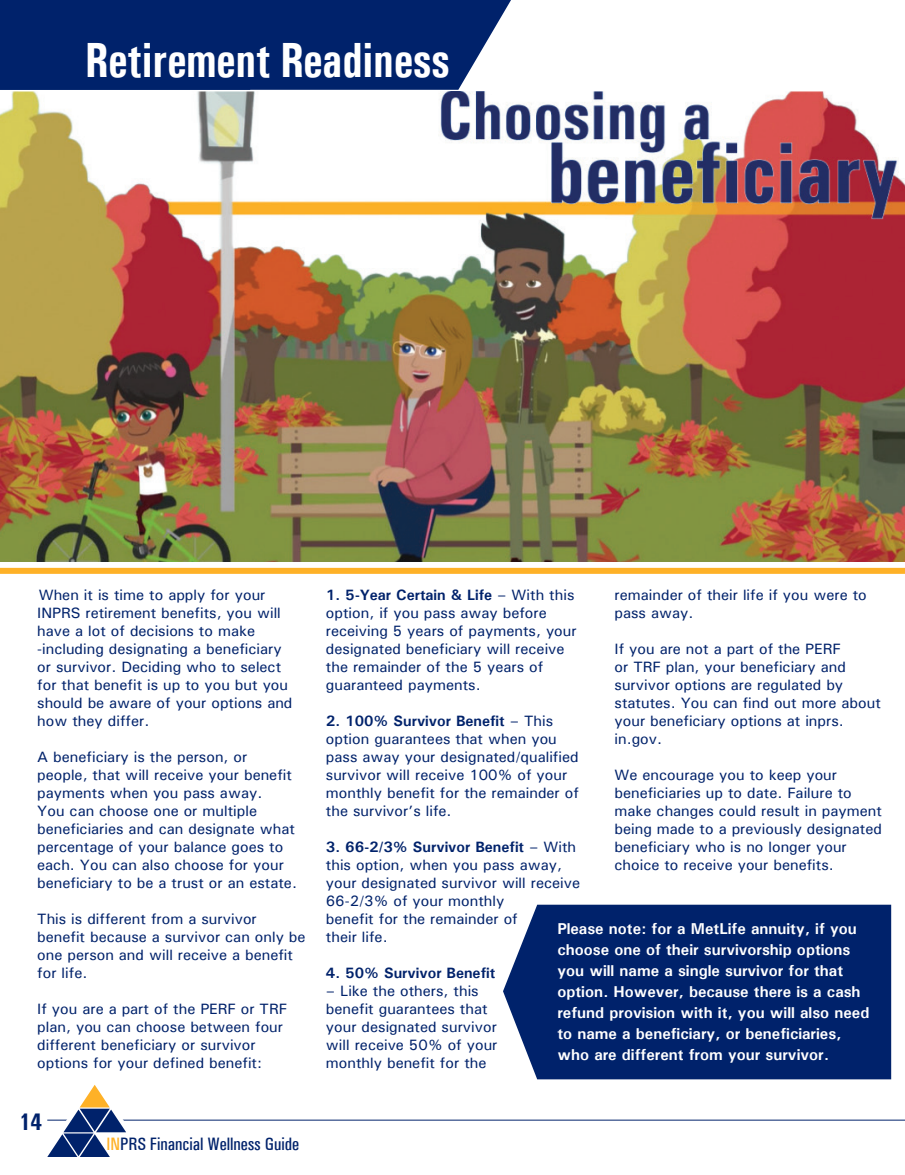
<style>
.page{position:relative;width:905px;height:1175px;background:#fff}
.page>*{position:absolute;margin:0;border:0;box-sizing:border-box;transform-origin:0 0}
.t1{font:700 condensed 49.5px "Univers";color:#fff;scale:.91 1}
.t2{font:700 condensed 24px "Univers";color:#00226b}
.t3{font:500 condensed 18px "Univers";color:#00226b}
.t4{font:700 15.75px/21px "Univers";color:#fff}
.t5{font:500 15px/18px "Univers";color:#00226b}
.t6{font:700 15px "Univers";color:#00226b}
.s1{color:#feb127}
.s2{font-weight:700}
</style>
<div class="page">
<hr style="left:47px;top:1119px;width:857px;height:1px;background:#00226b">
<svg style="left:47px;top:1085px;width:106px;height:72px"></svg>
<svg style="left:301px;top:0;width:210px;height:90px;background:#1f3d7d"></svg>
<div style="left:0;top:0;width:301px;height:90px;background:#00226b"></div>
<div style="left:503px;top:904px;width:388px;height:175px;background:#00226b"></div>
<img style="left:0;top:91px;width:904px;height:471px">
<div style="left:0;top:568px;width:904px;height:6px;background:#feb127"></div>
<p class="t1" style="left:85px;top:30px;width:402px">Retirement Readiness</p>
<p class="t5" style="left:37px;top:585px;width:257px">When it is time to apply for your<br>INPRS retirement benefits, you will have a lot of decisions to make -including designating a beneficiary or survivor. Deciding who to select for that benefit is up to you but you should be aware of your options and how they differ.</p>
<p class="t5" style="left:37px;top:747px;width:261px">A beneficiary is the person, or people, that will receive your benefit payments when you pass away.<br>You can choose one or multiple beneficiaries and can designate what percentage of your balance goes to each. You can also choose for your beneficiary to be a trust or an estate.</p>
<p class="t5" style="left:37px;top:909px;width:270px">This is different from a survivor benefit because a survivor can only be one person and will receive a benefit for life.</p>
<p class="t5" style="left:37px;top:999px;width:251px">If you are a part of the PERF or TRF plan, you can choose between four different beneficiary or survivor options for your defined benefit:</p>
<h2 class="t2" style="left:19px;top:1106px;width:24px">14</h2>
<p class="t3" style="left:106px;top:1132px;width:194px"><span class="s1">IN</span>PRS Financial Wellness Guide</p>
<p class="t5" style="left:326px;top:585px;width:252px"><span class="s2">1. 5-Year Certain &amp; Life</span> – With this option, if you pass away before receiving 5 years of payments, your designated beneficiary will receive the remainder of the 5 years of guaranteed payments.</p>
<p class="t5" style="left:326px;top:711px;width:254px"><span class="s2">2. 100% Survivor Benefit</span> – This option guarantees that when you pass away your designated/qualified survivor will receive 100% of your monthly benefit for the remainder of the survivor’s life.</p>
<p class="t5" style="left:326px;top:837px;width:256px"><span class="s2">3. 66-2/3% Survivor Benefit</span> – With this option, when you pass away, your designated survivor will receive<br>66-2/3% of your monthly<br>benefit for the remainder of<br>their life.</p>
<p class="t6" style="left:326px;top:963px;width:171px">4. 50% Survivor Benefit</p>
<p class="t5" style="left:326px;top:981px;width:173px">– Like the others, this benefit guarantees that your designated survivor will receive 50% of your monthly benefit for the</p>
<p class="t5" style="left:614px;top:585px;width:254px">remainder of their life if you were to pass away.</p>
<p class="t5" style="left:614px;top:639px;width:268px">If you are not a part of the PERF<br>or TRF plan, your beneficiary and survivor options are regulated by statutes. You can find out more about your beneficiary options at inprs. in.gov.</p>
<p class="t5" style="left:614px;top:765px;width:269px">We encourage you to keep your beneficiaries up to date. Failure to make changes could result in payment being made to a previously designated beneficiary who is no longer your choice to receive your benefits.</p>
<p class="t4" style="left:557px;top:917px;width:313px">Please note: for a MetLife annuity, if you choose one of their survivorship options you will name a single survivor for that option. However, because there is a cash refund provision with it, you will also need to name a beneficiary, or beneficiaries, who are different from your survivor.</p>
</div>
